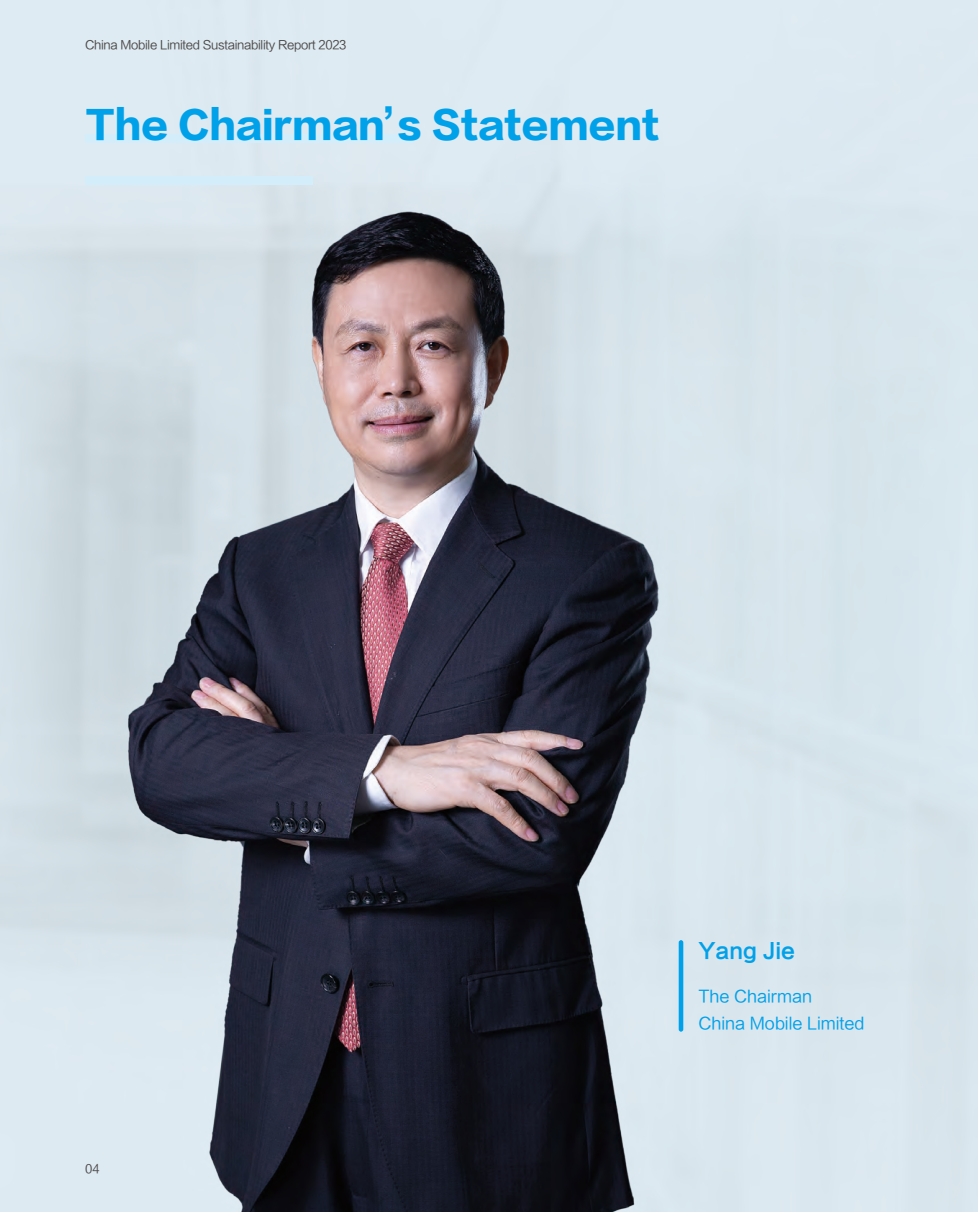
<style>
.page{position:relative;width:978px;height:1212px;background:#fff}
.page>*{position:absolute;margin:0;border:0;box-sizing:border-box;transform-origin:0 0}
.t1{font:36px "FZLTTHJW GB1 0";color:#00a1e9}
.t2{font:21px "FZLTCHJW GB1 0";color:#00a1e9}
.t3{font:16.5px/27px "FZLTHJW GB1 0";color:#00a1e9}
.t4{font:12px "FZLTHJW GB1 0";letter-spacing:-.025em;color:#4d4a4a}
</style>
<div class="page">
<img style="left:0;top:0;width:978px;height:1212px">
<div style="left:85px;top:134px;width:327px;height:8px;background:#d3edfb"></div>
<hr style="left:679px;top:940px;width:4px;height:92px;background:#00a1e9;border-radius:2px">
<div style="left:85px;top:176px;width:228px;height:9px;background:#d3edfb"></div>
<p class="t4" style="left:85px;top:38px;width:263px">China Mobile Limited Sustainability Report 2023</p>
<h1 class="t1" style="left:85px;top:105px;width:576px">The Chairman’s Statement</h1>
<p class="t4" style="left:85px;top:1162px;width:16px">04</p>
<h2 class="t2" style="left:698px;top:939px;width:98px">Yang Jie</h2>
<h3 class="t3" style="left:698px;top:983px;width:167px">The Chairman<br>China Mobile Limited</h3>
</div>
